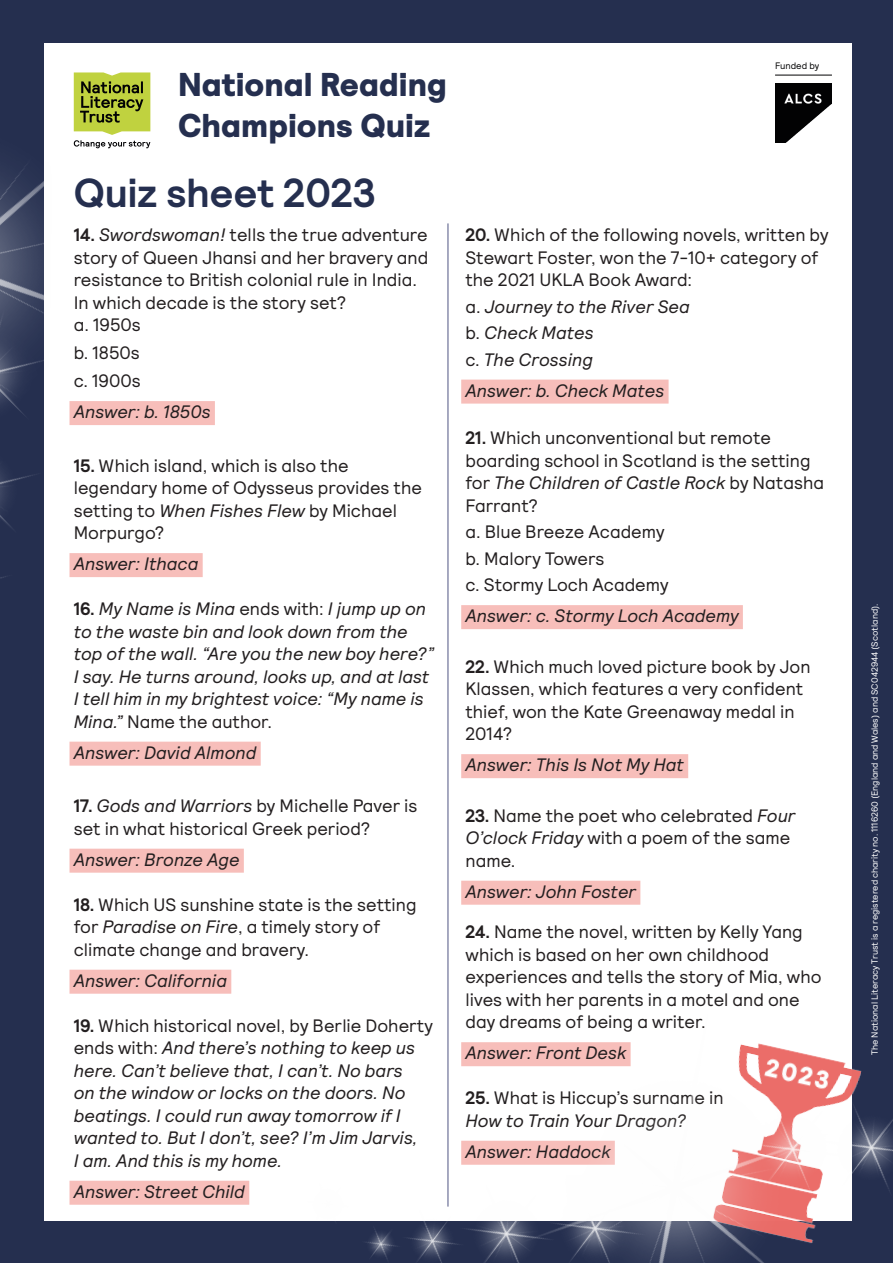
<style>
.page{position:relative;width:893px;height:1263px;background:#252f4f}
.page>*{position:absolute;margin:0;border:0;box-sizing:border-box;transform-origin:0 0}
.t1{font:700 40.5px "Relative NLT";color:#252f4f}
.t2{font:900 33px/40.5px "Relative NLT";color:#252f4f}
.BODY{font:18px/22.5px "Relative NLT";color:#231f20}
.BODY-2{font:italic 18px/22.5px "Relative NLT";color:#231f20}
.answer{font:italic 18px "Relative NLT";color:#231f20}
.t3{font:9.3px "Relative NLT";color:#020203}
.t4{font:9px "Relative NLT";color:#fff}
.s1{font-weight:700}
.s2{font-style:italic}
.s3{font-weight:700;font-style:normal}
.s4{font-style:normal}
</style>
<div class="page">
<div style="left:44px;top:43px;width:808px;height:1177px;background:#fff"></div>
<hr style="left:447px;top:223px;width:2px;height:983px;background:#8a8eac">
<img style="left:0;top:165px;width:44px;height:414px">
<div style="left:69px;top:401px;width:146px;height:24px;background:#f7beba"></div>
<div style="left:69px;top:553px;width:134px;height:24px;background:#f7beba"></div>
<div style="left:69px;top:742px;width:192px;height:24px;background:#f7beba"></div>
<div style="left:69px;top:849px;width:175px;height:24px;background:#f7beba"></div>
<div style="left:69px;top:970px;width:162px;height:24px;background:#f7beba"></div>
<div style="left:69px;top:1181px;width:180px;height:24px;background:#f7beba"></div>
<div style="left:461px;top:380px;width:208px;height:24px;background:#f7beba"></div>
<div style="left:461px;top:605px;width:282px;height:24px;background:#f7beba"></div>
<div style="left:461px;top:754px;width:227px;height:24px;background:#f7beba"></div>
<div style="left:461px;top:881px;width:179px;height:24px;background:#f7beba"></div>
<img style="left:775px;top:84px;width:57px;height:59px">
<hr style="left:775px;top:75px;width:57px;height:1px;background:#020203">
<svg style="left:74px;top:72px;width:76px;height:76px"></svg>
<img style="left:286px;top:967px;width:607px;height:296px">
<p class="t2" style="left:178px;top:66px;width:270px">National Reading<br>Champions Quiz</p>
<p class="t1" style="left:74px;top:169px;width:303px">Quiz sheet 2023</p>
<p class="BODY" style="left:74px;top:224px;width:356px"><span class="s1">14.</span> <span class="s2">Swordswoman!</span> tells the true adventure story of Queen Jhansi and her bravery and resistance to British colonial rule in India.<br>In which decade is the story set?<br>a. 1950s</p>
<p class="BODY" style="left:74px;top:342px;width:68px">b. 1850s</p>
<p class="BODY" style="left:74px;top:370px;width:69px">c. 1900s</p>
<p class="answer" style="left:74px;top:402px;width:138px">Answer: b. 1850s</p>
<p class="BODY" style="left:74px;top:454px;width:350px"><span class="s1">15.</span> Which island, which is also the legendary home of Odysseus provides the setting to <span class="s2">When Fishes Flew</span> by Michael<br>Morpurgo?</p>
<p class="answer" style="left:74px;top:554px;width:126px">Answer: Ithaca</p>
<p class="BODY-2" style="left:74px;top:598px;width:362px"><span class="s3">16.</span> My Name is Mina <span class="s4">ends with:</span> I jump up on to the waste bin and look down from the top of the wall. “Are you the new boy here?” I say. He turns around, looks up, and at last I tell him in my brightest voice: “My name is Mina.” <span class="s4">Name the author.</span></p>
<p class="answer" style="left:74px;top:742px;width:184px">Answer: David Almond</p>
<p class="BODY" style="left:74px;top:795px;width:345px"><span class="s1">17.</span> <span class="s2">Gods and Warriors</span> by Michelle Paver is set in what historical Greek period?</p>
<p class="answer" style="left:74px;top:849px;width:167px">Answer: Bronze Age</p>
<p class="BODY" style="left:74px;top:893px;width:344px"><span class="s1">18.</span> Which US sunshine state is the setting for <span class="s2">Paradise on Fire</span>, a timely story of climate change and bravery.</p>
<p class="answer" style="left:74px;top:970px;width:155px">Answer: California</p>
<p class="BODY-2" style="left:74px;top:1014px;width:361px"><span class="s3">19.</span> <span class="s4">Which historical novel, by Berlie Doherty ends with:</span> And there’s nothing to keep us here. Can’t believe that, I can’t. No bars<br>on the window or locks on the doors. No beatings. I could run away tomorrow if I wanted to. But I don’t, see? I’m Jim Jarvis,<br>I am. And this is my home.</p>
<p class="answer" style="left:74px;top:1181px;width:173px">Answer: Street Child</p>
<p class="t3" style="left:775px;top:61px;width:46px">Funded by</p>
<p class="BODY" style="left:465px;top:224px;width:365px"><span class="s1">20.</span> Which of the following novels, written by<br>Stewart Foster, won the 7-10+ category of the 2021 UKLA Book Award:</p>
<p class="BODY-2" style="left:465px;top:295px;width:226px"><span class="s4">a.</span> Journey to the River Sea</p>
<p class="BODY-2" style="left:465px;top:322px;width:130px"><span class="s4">b.</span> Check Mates</p>
<p class="BODY-2" style="left:465px;top:348px;width:129px"><span class="s4">c.</span> The Crossing</p>
<p class="answer" style="left:465px;top:380px;width:200px">Answer: b. Check Mates</p>
<p class="BODY" style="left:465px;top:427px;width:360px"><span class="s1">21.</span> Which unconventional but remote boarding school in Scotland is the setting for <span class="s2">The Children of Castle Rock</span> by Natasha<br>Farrant?</p>
<p class="BODY" style="left:465px;top:521px;width:201px">a. Blue Breeze Academy</p>
<p class="BODY" style="left:465px;top:547px;width:141px">b. Malory Towers</p>
<p class="BODY" style="left:465px;top:574px;width:205px">c. Stormy Loch Academy</p>
<p class="answer" style="left:465px;top:606px;width:275px">Answer: c. Stormy Loch Academy</p>
<p class="BODY" style="left:465px;top:655px;width:347px"><span class="s1">22.</span> Which much loved picture book by Jon<br>Klassen, which features a very confident thief, won the Kate Greenaway medal in<br>2014?</p>
<p class="answer" style="left:465px;top:755px;width:220px">Answer: This Is Not My Hat</p>
<p class="BODY" style="left:465px;top:804px;width:332px"><span class="s1">23.</span> Name the poet who celebrated <span class="s2">Four<br>O’clock Friday</span> with a poem of the same name.</p>
<p class="answer" style="left:465px;top:881px;width:172px">Answer: John Foster</p>
<p class="BODY" style="left:465px;top:921px;width:358px"><span class="s1">24.</span> Name the novel, written by Kelly Yang which is based on her own childhood experiences and tells the story of Mia, who lives with her parents in a motel and one day dreams of being a writer.</p>
<p class="answer" style="left:465px;top:1043px;width:162px">Answer: Front Desk</p>
<p class="BODY" style="left:465px;top:1087px;width:260px"><span class="s1">25.</span> What is Hiccup’s surname in<br><span class="s2">How to Train Your Dragon?</span></p>
<p class="answer" style="left:465px;top:1141px;width:147px">Answer: Haddock</p>
<p class="t4" style="left:869px;top:1055px;width:454px;rotate:-90deg">The National Literacy Trust is a registered charity no. 1116260 (England and Wales) and SC042944 (Scotland).</p>
</div>
